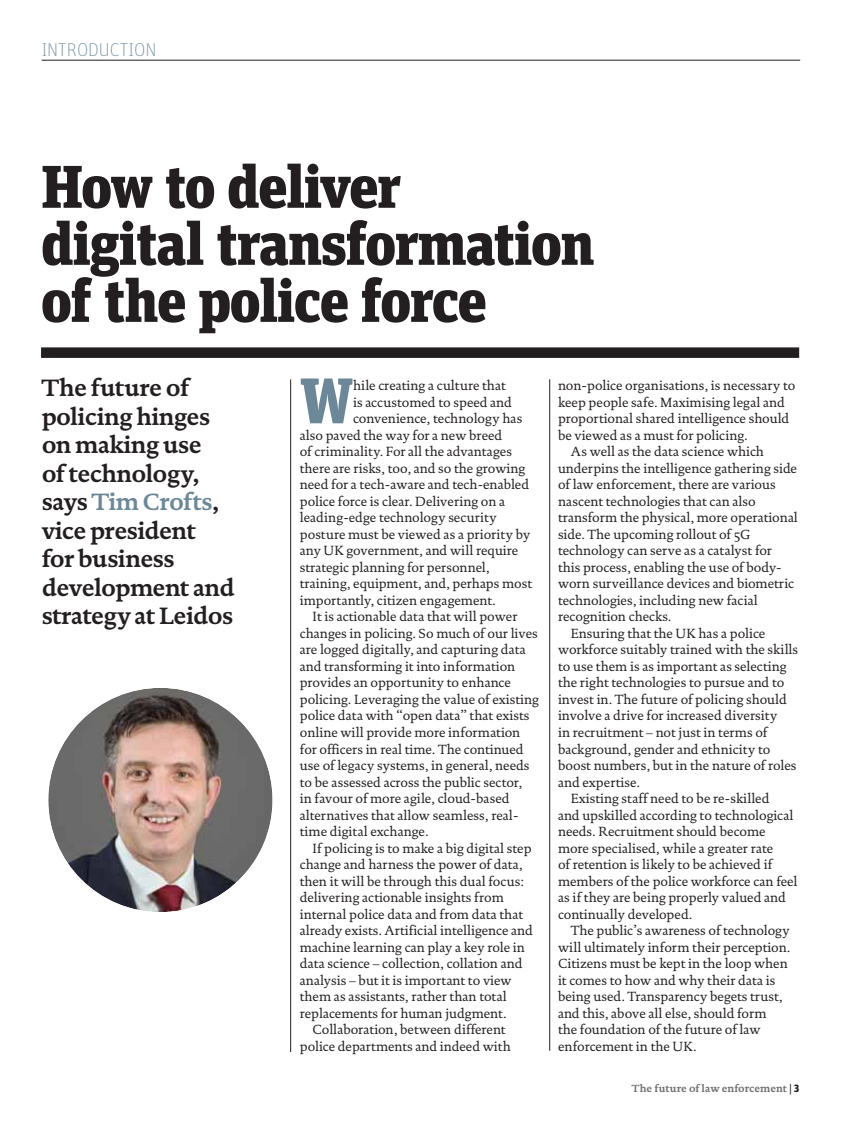
<style>
.page{position:relative;width:851px;height:1129px;background:#fff}
.page>*{position:absolute;margin:0;border:0;box-sizing:border-box;transform-origin:0 0}
.t1{font:900 64.2px "Unit Slab Pro";color:#6c8898}
.t2{font:900 60px/57px "Unit Slab Pro";letter-spacing:-.025em;color:#231f20}
.t3{font:700 24px/28.5px "DTL Documenta ST";letter-spacing:-.025em;color:#231f20}
.t4{font:100 18.6px "Unit OT";letter-spacing:-.005em;color:#6c8898}
.t5{font:13.5px "DTL Documenta ST";color:#231f20}
.t6{font:700 10.5px "DTL Documenta ST";color:#6d6e70}
.s1{color:#6c8898}
.s2{font-weight:400;color:#231f20}
.s3{font-family:"Unit Slab Pro";font-weight:900;color:#231f20}
</style>
<div class="page">
<hr style="left:42px;top:60px;width:758px;height:1px;background:#231f20">
<hr style="left:549px;top:379px;width:1px;height:671px;background:#231f20">
<div style="left:41px;top:347px;width:757px;height:11px;background:#231f20"></div>
<hr style="left:290px;top:379px;width:1px;height:672px;background:#231f20">
<svg style="left:49px;top:743px;width:223px;height:155px"></svg>
<img style="left:48px;top:687px;width:224px;height:224px;border-radius:50%">
<h3 class="t4" style="left:42px;top:38px;width:116px">INTRODUCTION</h3>
<h2 class="t2" style="left:41px;top:163px;width:555px">How to deliver<br>digital transformation of the police force</h2>
<h3 class="t3" style="left:42px;top:375px;width:194px">The future of policing hinges on making use<br>of technology, says <span class="s1">Tim Crofts</span>, vice president for business development and strategy at Leidos</h3>
<h1 class="t1" style="left:300px;top:377px;width:55px">W</h1>
<p class="t5" style="left:353px;top:380px;width:154px">hile creating a culture that</p>
<p class="t5" style="left:353px;top:396px;width:160px">is accustomed to speed and</p>
<p class="t5" style="left:353px;top:413px;width:171px">convenience, technology has</p>
<p class="t5" style="left:300px;top:429px;width:204px">also paved the way for a new breed</p>
<p class="t5" style="left:300px;top:446px;width:213px">of criminality. For all the advantages</p>
<p class="t5" style="left:300px;top:462px;width:227px">there are risks, too, and so the growing</p>
<p class="t5" style="left:300px;top:479px;width:231px">need for a tech-aware and tech-enabled</p>
<p class="t5" style="left:300px;top:495px;width:207px">police force is clear. Delivering on a</p>
<p class="t5" style="left:300px;top:512px;width:198px">leading-edge technology security</p>
<p class="t5" style="left:300px;top:528px;width:232px">posture must be viewed as a priority by</p>
<p class="t5" style="left:300px;top:545px;width:220px">any UK government, and will require</p>
<p class="t5" style="left:300px;top:561px;width:191px">strategic planning for personnel,</p>
<p class="t5" style="left:300px;top:578px;width:234px">training, equipment, and, perhaps most</p>
<p class="t5" style="left:300px;top:594px;width:197px">importantly, citizen engagement.</p>
<p class="t5" style="left:312px;top:611px;width:206px">It is actionable data that will power</p>
<p class="t5" style="left:300px;top:627px;width:239px">changes in policing. So much of our lives</p>
<p class="t5" style="left:300px;top:644px;width:227px">are logged digitally, and capturing data</p>
<p class="t5" style="left:300px;top:660px;width:217px">and transforming it into information</p>
<p class="t5" style="left:300px;top:677px;width:212px">provides an opportunity to enhance</p>
<p class="t5" style="left:300px;top:693px;width:240px">policing. Leveraging the value of existing</p>
<p class="t5" style="left:300px;top:710px;width:231px">police data with “open data” that exists</p>
<p class="t5" style="left:300px;top:726px;width:222px">online will provide more information</p>
<p class="t5" style="left:300px;top:743px;width:225px">for officers in real time. The continued</p>
<p class="t5" style="left:300px;top:759px;width:231px">use of legacy systems, in general, needs</p>
<p class="t5" style="left:300px;top:775px;width:224px">to be assessed across the public sector,</p>
<p class="t5" style="left:300px;top:792px;width:211px">in favour of more agile, cloud-based</p>
<p class="t5" style="left:300px;top:808px;width:220px">alternatives that allow seamless, real-</p>
<p class="t5" style="left:300px;top:825px;width:130px">time digital exchange.</p>
<p class="t5" style="left:312px;top:841px;width:220px">If policing is to make a big digital step</p>
<p class="t5" style="left:300px;top:858px;width:224px">change and harness the power of data,</p>
<p class="t5" style="left:300px;top:874px;width:226px">then it will be through this dual focus:</p>
<p class="t5" style="left:300px;top:891px;width:205px">delivering actionable insights from</p>
<p class="t5" style="left:300px;top:907px;width:225px">internal police data and from data that</p>
<p class="t5" style="left:300px;top:924px;width:234px">already exists. Artificial intelligence and</p>
<p class="t5" style="left:300px;top:940px;width:226px">machine learning can play a key role in</p>
<p class="t5" style="left:300px;top:957px;width:224px">data science – collection, collation and</p>
<p class="t5" style="left:300px;top:973px;width:213px">analysis – but it is important to view</p>
<p class="t5" style="left:300px;top:990px;width:208px">them as assistants, rather than total</p>
<p class="t5" style="left:300px;top:1006px;width:208px">replacements for human judgment.</p>
<p class="t5" style="left:312px;top:1023px;width:194px">Collaboration, between different</p>
<p class="t5" style="left:300px;top:1039px;width:212px">police departments and indeed with</p>
<p class="t5" style="left:558px;top:380px;width:239px">non-police organisations, is necessary to</p>
<p class="t5" style="left:558px;top:396px;width:228px">keep people safe. Maximising legal and</p>
<p class="t5" style="left:558px;top:413px;width:233px">proportional shared intelligence should</p>
<p class="t5" style="left:558px;top:429px;width:191px">be viewed as a must for policing.</p>
<p class="t5" style="left:570px;top:446px;width:195px">As well as the data science which</p>
<p class="t5" style="left:558px;top:462px;width:240px">underpins the intelligence gathering side</p>
<p class="t5" style="left:558px;top:479px;width:219px">of law enforcement, there are various</p>
<p class="t5" style="left:558px;top:495px;width:199px">nascent technologies that can also</p>
<p class="t5" style="left:558px;top:512px;width:241px">transform the physical, more operational</p>
<p class="t5" style="left:558px;top:528px;width:194px">side. The upcoming rollout of 5G</p>
<p class="t5" style="left:558px;top:545px;width:215px">technology can serve as a catalyst for</p>
<p class="t5" style="left:558px;top:561px;width:225px">this process, enabling the use of body-</p>
<p class="t5" style="left:558px;top:578px;width:237px">worn surveillance devices and biometric</p>
<p class="t5" style="left:558px;top:594px;width:201px">technologies, including new facial</p>
<p class="t5" style="left:558px;top:611px;width:115px">recognition checks.</p>
<p class="t5" style="left:570px;top:627px;width:196px">Ensuring that the UK has a police</p>
<p class="t5" style="left:558px;top:644px;width:241px">workforce suitably trained with the skills</p>
<p class="t5" style="left:558px;top:660px;width:230px">to use them is as important as selecting</p>
<p class="t5" style="left:558px;top:677px;width:228px">the right technologies to pursue and to</p>
<p class="t5" style="left:558px;top:693px;width:230px">invest in. The future of policing should</p>
<p class="t5" style="left:558px;top:710px;width:221px">involve a drive for increased diversity</p>
<p class="t5" style="left:558px;top:726px;width:211px">in recruitment – not just in terms of</p>
<p class="t5" style="left:558px;top:743px;width:214px">background, gender and ethnicity to</p>
<p class="t5" style="left:558px;top:759px;width:240px">boost numbers, but in the nature of roles</p>
<p class="t5" style="left:558px;top:775px;width:83px">and expertise.</p>
<p class="t5" style="left:570px;top:792px;width:200px">Existing staff need to be re-skilled</p>
<p class="t5" style="left:558px;top:808px;width:237px">and upskilled according to technological</p>
<p class="t5" style="left:558px;top:825px;width:209px">needs. Recruitment should become</p>
<p class="t5" style="left:558px;top:841px;width:216px">more specialised, while a greater rate</p>
<p class="t5" style="left:558px;top:858px;width:216px">of retention is likely to be achieved if</p>
<p class="t5" style="left:558px;top:874px;width:241px">members of the police workforce can feel</p>
<p class="t5" style="left:558px;top:891px;width:229px">as if they are being properly valued and</p>
<p class="t5" style="left:558px;top:907px;width:136px">continually developed.</p>
<p class="t5" style="left:570px;top:924px;width:220px">The public’s awareness of technology</p>
<p class="t5" style="left:558px;top:940px;width:234px">will ultimately inform their perception.</p>
<p class="t5" style="left:558px;top:957px;width:231px">Citizens must be kept in the loop when</p>
<p class="t5" style="left:558px;top:973px;width:219px">it comes to how and why their data is</p>
<p class="t5" style="left:558px;top:990px;width:226px">being used. Transparency begets trust,</p>
<p class="t5" style="left:558px;top:1006px;width:210px">and this, above all else, should form</p>
<p class="t5" style="left:558px;top:1023px;width:204px">the foundation of the future of law</p>
<p class="t5" style="left:558px;top:1039px;width:140px">enforcement in the UK.</p>
<p class="t6" style="left:631px;top:1083px;width:169px">The future of law enforcement <span class="s2">|</span> <span class="s3">3</span></p>
</div>
